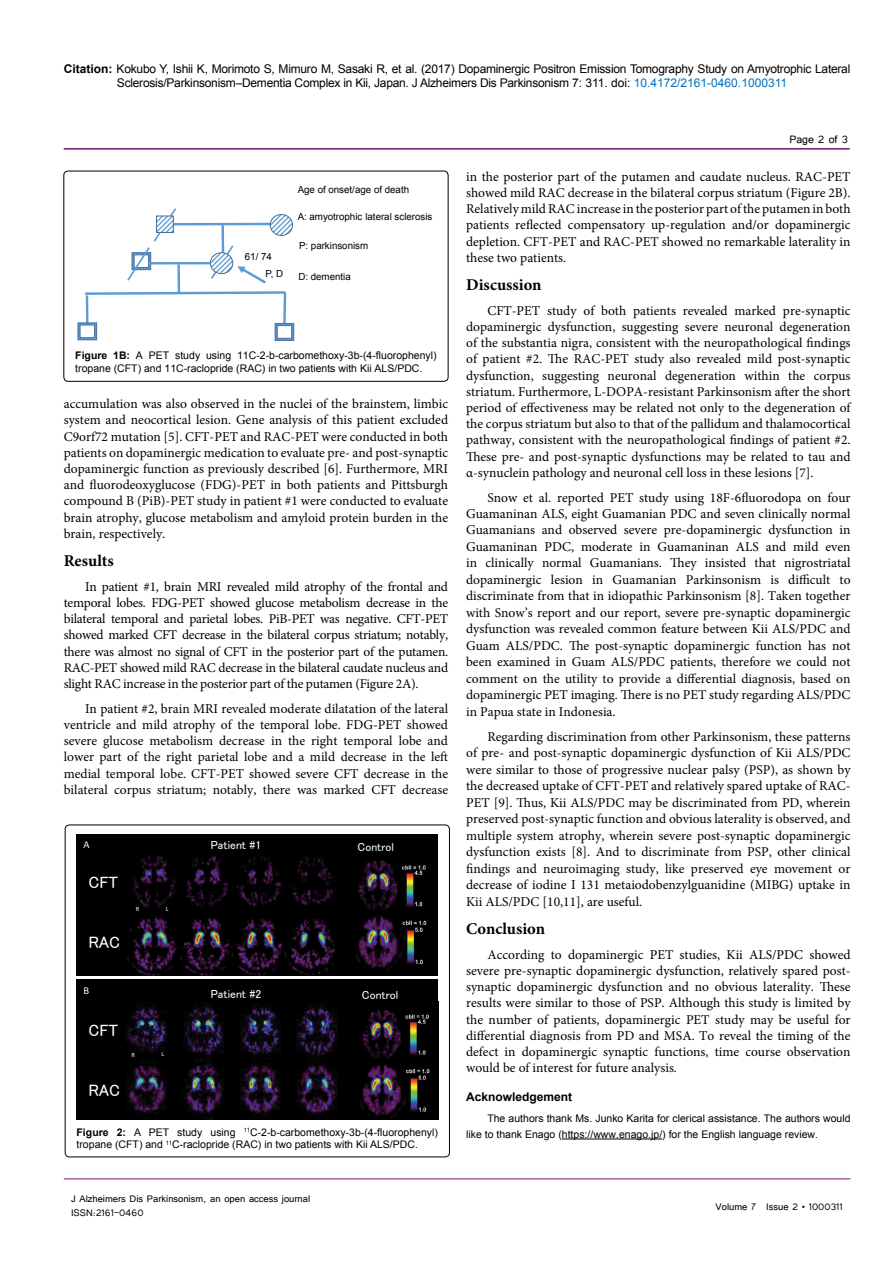
<style>
.page{position:relative;width:893px;height:1263px;background:#fff}
.page>*{position:absolute;margin:0;border:0;box-sizing:border-box;transform-origin:0 0}
.SH{font:700 16.5px "Minion Pro";color:#000}
.t1{font:16.5px "MS P Gothic";color:#fff}
.t2{font:13.5px/16.2px "Minion Pro";color:#000;text-align:justify}
.t3{font:13.5px "Tunga";color:#000}
.t4{font:12px/14.4px "Arial";letter-spacing:-.02em;color:#000}
.t5{font:12px/14.4px "Tunga";color:#000}
.t6{font:700 12px "Arial";color:#000}
.t7{font:11.7px "MS P Gothic";color:#fff}
.t8{font:11.7px "Calibri";color:#fff}
.t9{font:10.5px/12.6px "Arial";color:#000}
.t10{font:10.5px "Calibri";color:#fff}
.t11{font:9.75px "Arial";letter-spacing:-.005em;color:#000}
.t12{font:6.45px "Calibri";color:#fff}
.s1{font-weight:700}
.s2{color:#0072bc}
</style>
<div class="page">
<hr style="left:64px;top:148px;width:786px;height:2px;background:#741472">
<hr style="left:64px;top:1179px;width:786px;height:1px;background:#741472">
<hr style="left:562px;top:1138px;width:100px;height:1px;background:#000">
<div style="left:64px;top:171px;width:384px;height:210px;border:1px solid #000;border-radius:4px"></div>
<svg style="left:77px;top:208px;width:217px;height:133px"></svg>
<div style="left:65px;top:825px;width:384px;height:332px;border:1px solid #000;border-radius:4px"></div>
<img style="left:77px;top:1001px;width:361px;height:118px">
<div style="left:216px;top:1110px;width:34px;height:9px;background:#000"></div>
<div style="left:77px;top:979px;width:361px;height:22px;background:#000"></div>
<div style="left:215px;top:1003px;width:37px;height:11px;background:#000"></div>
<div style="left:356px;top:999px;width:45px;height:11px;background:#000"></div>
<div style="left:79px;top:1005px;width:45px;height:98px;background:#000"></div>
<div style="left:337px;top:1096px;width:15px;height:17px;background:#000"></div>
<img style="left:77px;top:835px;width:361px;height:140px">
<img style="left:255px;top:841px;width:22px;height:14px">
<div style="left:237px;top:842px;width:38px;height:10px;background:#000"></div>
<div style="left:83px;top:865px;width:44px;height:98px;background:#000"></div>
<div style="left:189px;top:837px;width:66px;height:18px;background:#000"></div>
<div style="left:345px;top:842px;width:64px;height:18px;background:#000"></div>
<div style="left:337px;top:956px;width:15px;height:18px;background:#000"></div>
<p class="t4" style="left:117px;top:61px;width:735px;text-indent:-53px"><span class="s1">Citation:</span> Kokubo Y, Ishii K, Morimoto S, Mimuro M, Sasaki R, et al. (2017) Dopaminergic Positron Emission Tomography Study on Amyotrophic Lateral<br>Sclerosis/Parkinsonism–Dementia Complex in Kii, Japan. J Alzheimers Dis Parkinsonism 7: 311. doi: <span class="s2">10.4172/2161-0460.1000311</span></p>
<p class="t11" style="left:245px;top:250px;width:29px">61/ 74</p>
<p class="t11" style="left:265px;top:267px;width:19px">P, D</p>
<p class="t11" style="left:298px;top:183px;width:113px">Age of onset/age of death</p>
<p class="t11" style="left:298px;top:210px;width:136px">A: amyotrophic lateral sclerosis</p>
<p class="t11" style="left:299px;top:239px;width:71px">P: parkinsonism</p>
<p class="t11" style="left:298px;top:271px;width:54px">D: dementia</p>
<p class="t9" style="left:75px;top:349px;width:363px"><span class="s1">Figure 1B:</span> A PET study using 11C-2-b-carbomethoxy-3b-(4-fluorophenyl) tropane (CFT) and 11C-raclopride (RAC) in two patients with Kii ALS/PDC.</p>
<p class="t2" style="left:64px;top:396px;width:386px">accumulation was also observed in the nuclei of the brainstem, limbic system and neocortical lesion. Gene analysis of this patient excluded C9orf72 mutation [5]. CFT-PET and RAC-PET were conducted in both patients on dopaminergic medication to evaluate pre- and post-synaptic dopaminergic function as previously described [6]. Furthermore, MRI and fluorodeoxyglucose (FDG)-PET in both patients and Pittsburgh compound B (PiB)-PET study in patient #1 were conducted to evaluate brain atrophy, glucose metabolism and amyloid protein burden in the brain, respectively.</p>
<p class="SH" style="left:64px;top:549px;width:51px">Results</p>
<p class="t2" style="left:64px;top:578px;width:386px;text-indent:21px">In patient #1, brain MRI revealed mild atrophy of the frontal and temporal lobes. FDG-PET showed glucose metabolism decrease in the bilateral temporal and parietal lobes. PiB-PET was negative. CFT-PET showed marked CFT decrease in the bilateral corpus striatum; notably, there was almost no signal of CFT in the posterior part of the putamen.<br>RAC-PET showed mild RAC decrease in the bilateral caudate nucleus and slight RAC increase in the posterior part of the putamen (Figure 2A).</p>
<p class="t2" style="left:64px;top:700px;width:386px;text-indent:21px">In patient #2, brain MRI revealed moderate dilatation of the lateral ventricle and mild atrophy of the temporal lobe. FDG-PET showed severe glucose metabolism decrease in the right temporal lobe and lower part of the right parietal lobe and a mild decrease in the left medial temporal lobe. CFT-PET showed severe CFT decrease in the bilateral corpus striatum; notably, there was marked CFT decrease</p>
<p class="t10" style="left:83px;top:838px;width:8px">A</p>
<p class="t7" style="left:211px;top:839px;width:52px">Patient #1</p>
<p class="t7" style="left:358px;top:841px;width:38px">Control</p>
<p class="t8" style="left:241px;top:841px;width:13px">#1</p>
<p class="t1" style="left:89px;top:873px;width:31px">CFT</p>
<p class="t1" style="left:89px;top:933px;width:33px">RAC</p>
<p class="t12" style="left:136px;top:905px;width:5px">R</p>
<p class="t12" style="left:166px;top:905px;width:4px">L</p>
<p class="t10" style="left:83px;top:984px;width:7px">B</p>
<p class="t1" style="left:89px;top:1022px;width:31px">CFT</p>
<p class="t1" style="left:89px;top:1082px;width:33px">RAC</p>
<p class="t12" style="left:131px;top:1050px;width:5px">R</p>
<p class="t12" style="left:161px;top:1050px;width:4px">L</p>
<p class="t7" style="left:211px;top:988px;width:52px">Patient #2</p>
<p class="t7" style="left:362px;top:988px;width:38px">Control</p>
<p class="t9" style="left:77px;top:1126px;width:363px"><span class="s1">Figure 2:</span> A PET study using <sup>11</sup>C-2-b-carbomethoxy-3b-(4-fluorophenyl) tropane (CFT) and <sup>11</sup>C-raclopride (RAC) in two patients with Kii ALS/PDC.</p>
<p class="t5" style="left:71px;top:1190px;width:241px">J Alzheimers Dis Parkinsonism, an open access journal<br>ISSN:2161-0460</p>
<p class="t3" style="left:789px;top:131px;width:60px">Page 2 of 3</p>
<p class="t2" style="left:466px;top:168px;width:386px">in the posterior part of the putamen and caudate nucleus. RAC-PET showed mild RAC decrease in the bilateral corpus striatum (Figure 2B).<br>Relatively mild RAC increase in the posterior part of the putamen in both patients reflected compensatory up-regulation and/or dopaminergic depletion. CFT-PET and RAC-PET showed no remarkable laterality in these two patients.</p>
<p class="SH" style="left:466px;top:273px;width:77px">Discussion</p>
<p class="t2" style="left:466px;top:302px;width:386px;text-indent:21px">CFT-PET study of both patients revealed marked pre-synaptic dopaminergic dysfunction, suggesting severe neuronal degeneration of the substantia nigra, consistent with the neuropathological findings of patient #2. The RAC-PET study also revealed mild post-synaptic dysfunction, suggesting neuronal degeneration within the corpus striatum. Furthermore, L-DOPA-resistant Parkinsonism after the short period of effectiveness may be related not only to the degeneration of the corpus striatum but also to that of the pallidum and thalamocortical pathway, consistent with the neuropathological findings of patient #2.<br>These pre- and post-synaptic dysfunctions may be related to tau and α-synuclein pathology and neuronal cell loss in these lesions [7].</p>
<p class="t2" style="left:466px;top:489px;width:386px;text-indent:21px">Snow et al. reported PET study using 18F-6fluorodopa on four Guamaninan ALS, eight Guamanian PDC and seven clinically normal Guamanians and observed severe pre-dopaminergic dysfunction in Guamaninan PDC, moderate in Guamaninan ALS and mild even in clinically normal Guamanians. They insisted that nigrostriatal dopaminergic lesion in Guamanian Parkinsonism is difficult to discriminate from that in idiopathic Parkinsonism [8]. Taken together with Snow’s report and our report, severe pre-synaptic dopaminergic dysfunction was revealed common feature between Kii ALS/PDC and Guam ALS/PDC. The post-synaptic dopaminergic function has not been examined in Guam ALS/PDC patients, therefore we could not comment on the utility to provide a differential diagnosis, based on dopaminergic PET imaging. There is no PET study regarding ALS/PDC in Papua state in Indonesia.</p>
<p class="t2" style="left:466px;top:728px;width:386px;text-indent:21px">Regarding discrimination from other Parkinsonism, these patterns of pre- and post-synaptic dopaminergic dysfunction of Kii ALS/PDC were similar to those of progressive nuclear palsy (PSP), as shown by the decreased uptake of CFT-PET and relatively spared uptake of RAC-PET [9]. Thus, Kii ALS/PDC may be discriminated from PD, wherein preserved post-synaptic function and obvious laterality is observed, and multiple system atrophy, wherein severe post-synaptic dopaminergic dysfunction exists [8]. And to discriminate from PSP, other clinical findings and neuroimaging study, like preserved eye movement or decrease of iodine I 131 metaiodobenzylguanidine (MIBG) uptake in Kii ALS/PDC [10,11], are useful.</p>
<p class="SH" style="left:466px;top:917px;width:81px">Conclusion</p>
<p class="t2" style="left:466px;top:946px;width:386px;text-indent:21px">According to dopaminergic PET studies, Kii ALS/PDC showed severe pre-synaptic dopaminergic dysfunction, relatively spared post&shy;synaptic dopaminergic dysfunction and no obvious laterality. These results were similar to those of PSP. Although this study is limited by the number of patients, dopaminergic PET study may be useful for differential diagnosis from PD and MSA. To reveal the timing of the defect in dopaminergic synaptic functions, time course observation would be of interest for future analysis.</p>
<p class="t6" style="left:466px;top:1088px;width:108px">Acknowledgement</p>
<p class="t9" style="left:466px;top:1110px;width:386px;line-height:16.2px;text-indent:21px">The authors thank Ms. Junko Karita for clerical assistance. The authors would like to thank Enago (https://www.enago.jp/) for the English language review.</p>
<p class="t5" style="left:716px;top:1199px;width:129px">Volume 7 Issue 2 • 1000311</p>
</div>
